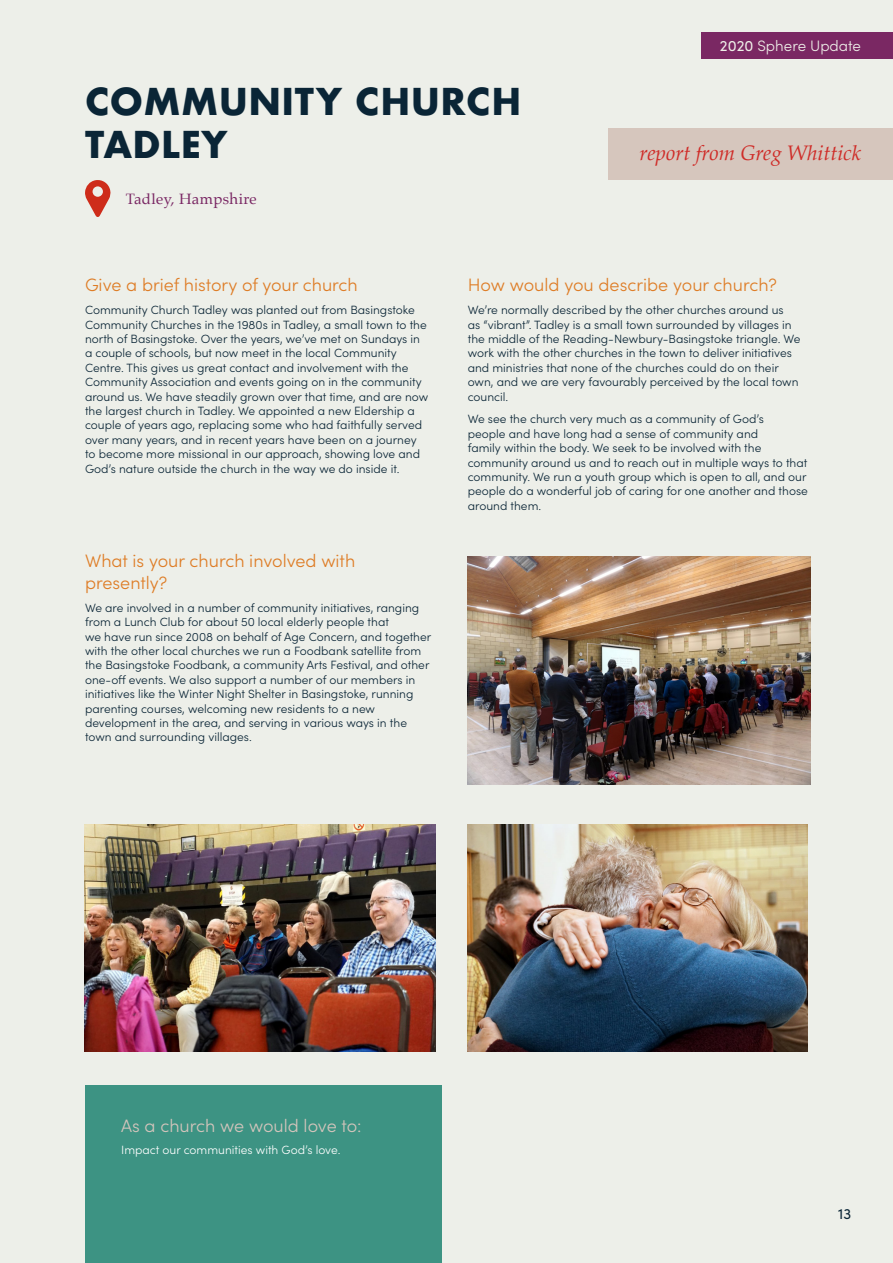
<style>
.page{position:relative;width:893px;height:1263px;background:#edefe9}
.page>*{position:absolute;margin:0;border:0;box-sizing:border-box;transform-origin:0 0}
.Headers{font:700 36px/43.2px "Futura";letter-spacing:.01em;color:#0a2536}
.accents{font:italic 21px "Palatino";color:#cf2c28}
.sub_headers{font:300 18px/21.6px "Sofia Pro";color:#de7c25}
.sub_headers-2{font:300 18px "Sofia Pro";color:#d4c5bc}
.t1{font:300 15.15px "Sofia Pro";color:#eff0e9}
.accents-2{font:15px "Palatino";letter-spacing:.025em;color:#792663}
.t2{font:15px "Sofia Pro";color:#0a2536}
.body_text{font:300 12px/14.4px "Sofia Pro";color:#0a2536}
.body_text-2{font:300 12px "Sofia Pro";color:#fff}
.s1{font-weight:400}
</style>
<div class="page">
<div style="left:702px;top:32px;width:191px;height:27px;background:#7a2863"></div>
<img style="left:468px;top:556px;width:342px;height:228px">
<img style="left:468px;top:824px;width:340px;height:227px">
<img style="left:85px;top:824px;width:351px;height:227px">
<div style="left:85px;top:1085px;width:357px;height:178px;background:#3d9383"></div>
<svg style="left:85px;top:180px;width:26px;height:37px"></svg>
<div style="left:609px;top:129px;width:284px;height:51px;background:#d6c6bd"></div>
<p class="Headers" style="left:85px;top:80px;width:438px">COMMUNITY CHURCH<br>TADLEY</p>
<p class="accents-2" style="left:126px;top:186px;width:132px">Tadley, Hampshire</p>
<p class="t1" style="left:720px;top:34px;width:143px"><span class="s1">2020</span> Sphere Update</p>
<p class="accents" style="left:640px;top:135px;width:223px">report from Greg Whittick</p>
<p class="sub_headers" style="left:85px;top:273px;width:274px">Give a brief history of your church</p>
<p class="body_text" style="left:85px;top:302px;width:345px">Community Church Tadley was planted out from Basingstoke Community Churches in the 1980s in Tadley, a small town to the north of Basingstoke. Over the years, we’ve met on Sundays in a couple of schools, but now meet in the local Community Centre. This gives us great contact and involvement with the Community Association and events going on in the community around us. We have steadily grown over that time, and are now the largest church in Tadley. We appointed a new Eldership a couple of years ago, replacing some who had faithfully served over many years, and in recent years have been on a journey to become more missional in our approach, showing love and God’s nature outside the church in the way we do inside it.</p>
<p class="sub_headers" style="left:85px;top:549px;width:272px">What is your church involved with presently?</p>
<p class="body_text" style="left:85px;top:600px;width:348px">We are involved in a number of community initiatives, ranging from a Lunch Club for about 50 local elderly people that<br>we have run since 2008 on behalf of Age Concern, and together with the other local churches we run a Foodbank satellite from the Basingstoke Foodbank, a community Arts Festival, and other one-off events. We also support a number of our members in initiatives like the Winter Night Shelter in Basingstoke, running parenting courses, welcoming new residents to a new development in the area, and serving in various ways in the town and surrounding villages.</p>
<p class="sub_headers" style="left:468px;top:273px;width:311px">How would you describe your church?</p>
<p class="body_text" style="left:468px;top:302px;width:334px">We’re normally described by the other churches around us<br>as “vibrant”. Tadley is a small town surrounded by villages in the middle of the Reading-Newbury-Basingstoke triangle. We work with the other churches in the town to deliver initiatives and ministries that none of the churches could do on their own, and we are very favourably perceived by the local town council.</p>
<p class="body_text" style="left:468px;top:411px;width:342px">We see the church very much as a community of God’s<br>people and have long had a sense of community and<br>family within the body. We seek to be involved with the community around us and to reach out in multiple ways to that community. We run a youth group which is open to all, and our people do a wonderful job of caring for one another and those around them.</p>
<p class="sub_headers-2" style="left:121px;top:1112px;width:242px">As a church we would love to:</p>
<p class="body_text-2" style="left:121px;top:1141px;width:221px">Impact our communities with God’s love.</p>
<p class="t2" style="left:838px;top:1203px;width:15px">13</p>
</div>
